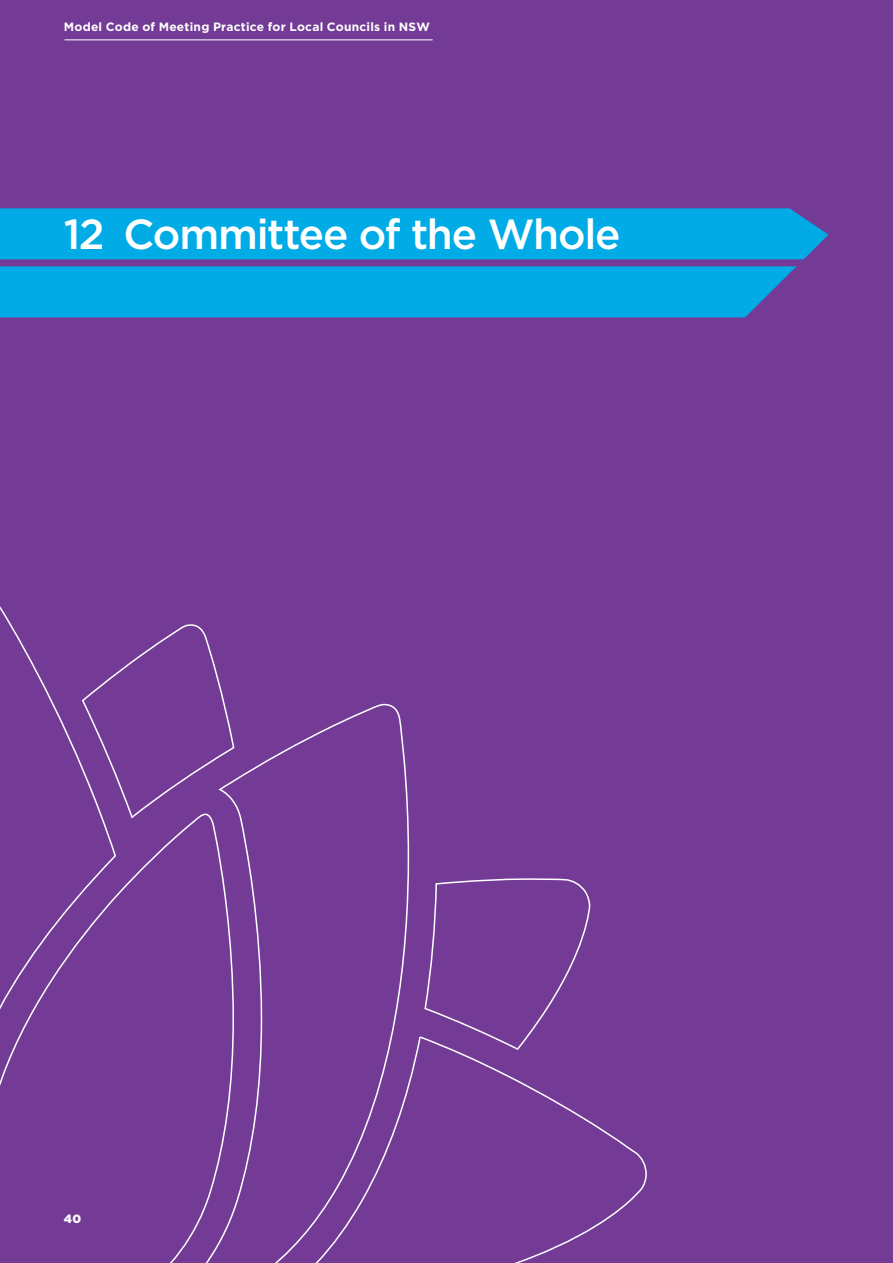
<style>
.page{position:relative;width:893px;height:1263px;background:#733b96}
.page>*{position:absolute;margin:0;border:0;box-sizing:border-box;transform-origin:0 0}
._2__H2{font:500 42px "Gotham";letter-spacing:-.03em;color:#fff}
.t1{font:700 12px "Gotham";letter-spacing:.02em;color:#fff}
.t2{font:900 12px "Gotham";color:#fff}
</style>
<div class="page">
<svg style="left:424px;top:878px;width:167px;height:157px"></svg>
<svg style="left:0;top:606px;width:117px;height:427px"></svg>
<svg style="left:156px;top:703px;width:254px;height:560px"></svg>
<svg style="left:81px;top:623px;width:154px;height:197px"></svg>
<svg style="left:255px;top:1035px;width:392px;height:228px"></svg>
<div style="left:0;top:208px;width:828px;height:51px;background:#00abe6"></div>
<div style="left:0;top:266px;width:796px;height:51px;background:#00abe6"></div>
<hr style="left:65px;top:39px;width:367px;height:1px;background:#fff">
<p class="t1" style="left:64px;top:19px;width:368px">Model Code of Meeting Practice for Local Councils in NSW</p>
<p class="_2__H2" style="left:64px;top:207px;width:558px">12 Committee of the Whole</p>
<p class="t2" style="left:64px;top:1212px;width:19px">40</p>
</div>
